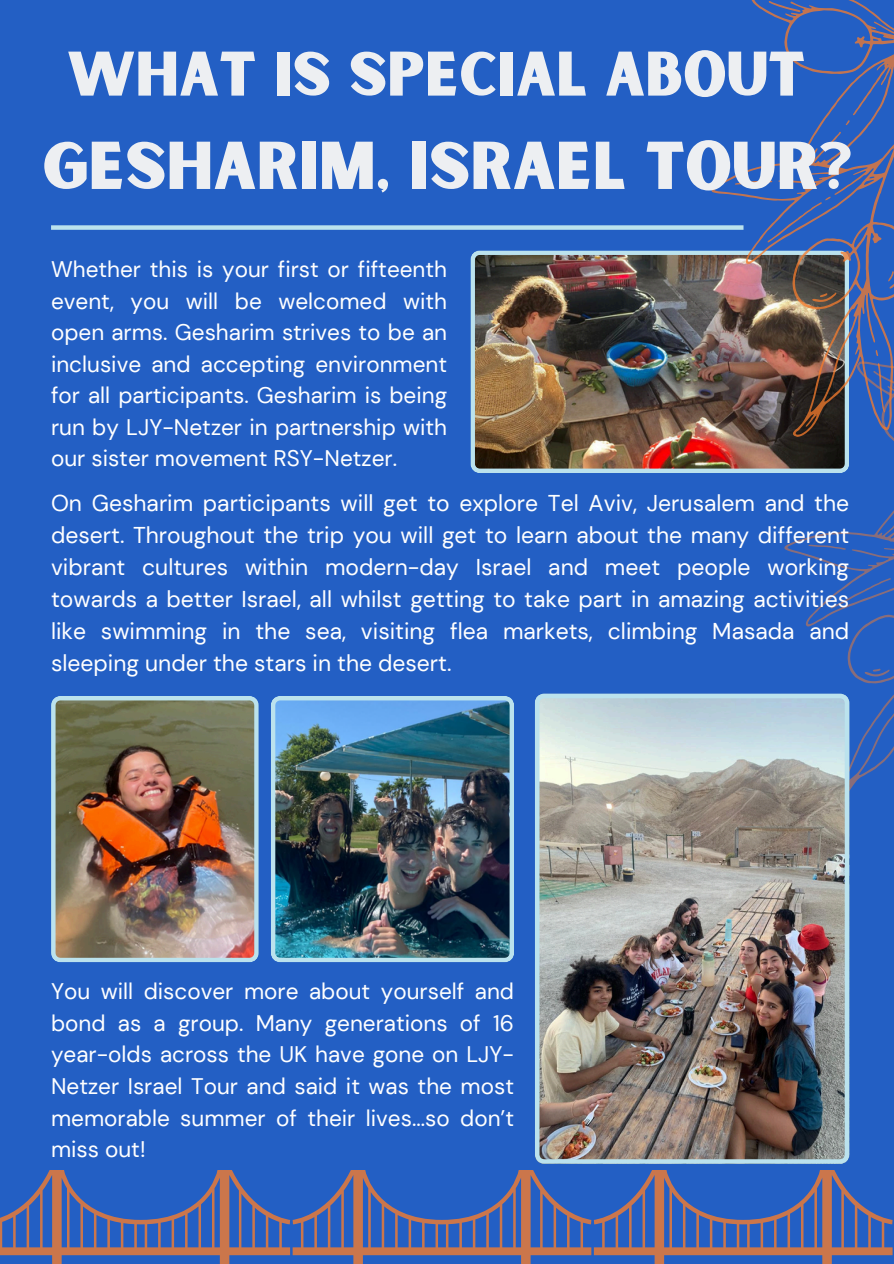
<style>
.page{position:relative;width:894px;height:1264px;background:#fff}
.page>*{position:absolute;margin:0;border:0;box-sizing:border-box;transform-origin:0 0}
.t1{font:64.5px "Sunborn Sans One";color:#edeff2}
.t2{font:60px "Sunborn Sans One";color:#edeff2}
.t3{font:22.8px/32px "DM Sans";color:#fff;text-align:justify}
.t4{font:22.5px/31.5px "DM Sans";color:#fff;text-align:justify}
</style>
<div class="page">
<div style="left:0;top:0;width:893px;height:1263px;background:#235fc4"></div>
<img style="left:271px;top:696px;width:243px;height:266px">
<div style="left:51px;top:225px;width:692px;height:5px;background:#bbe2ed"></div>
<img style="left:470px;top:250px;width:134px;height:223px">
<svg style="left:784px;top:511px;width:109px;height:355px"></svg>
<svg style="left:864px;top:659px;width:25px;height:24px"></svg>
<svg style="left:808px;top:531px;width:82px;height:96px"></svg>
<img style="left:51px;top:696px;width:207px;height:266px">
<img style="left:604px;top:0;width:289px;height:473px">
<svg style="left:889px;top:179px;width:4px;height:61px"></svg>
<svg style="left:845px;top:120px;width:4px;height:6px"></svg>
<svg style="left:811px;top:285px;width:25px;height:23px"></svg>
<svg style="left:734px;top:168px;width:96px;height:88px"></svg>
<svg style="left:861px;top:363px;width:32px;height:49px"></svg>
<svg style="left:873px;top:350px;width:6px;height:6px"></svg>
<svg style="left:887px;top:263px;width:6px;height:27px"></svg>
<svg style="left:768px;top:0;width:32px;height:15px"></svg>
<svg style="left:0;top:1170px;width:892px;height:93px"></svg>
<img style="left:535px;top:693px;width:313px;height:470px">
<p class="t2" style="left:67px;top:36px;width:739px">WHAT IS SPECIAL ABOUT</p>
<p class="t1" style="left:42px;top:124px;width:810px">GESHARIM, ISRAEL TOUR?</p>
<p class="t4" style="left:51px;top:254px;width:397px">Whether this is your first or fifteenth event, you will be welcomed with open arms. Gesharim strives to be an inclusive and accepting environment for all participants. Gesharim is being run by LJY-Netzer in partnership with our sister movement RSY-Netzer.</p>
<p class="t3" style="left:51px;top:487px;width:799px">On Gesharim participants will get to explore Tel Aviv, Jerusalem and the desert. Throughout the trip you will get to learn about the many different vibrant cultures within modern-day Israel and meet people working towards a better Israel, all whilst getting to take part in amazing activities like swimming in the sea, visiting flea markets, climbing Masada and sleeping under the stars in the desert.</p>
<h1 class="t4" style="left:51px;top:976px;width:464px">You will discover more about yourself and bond as a group. Many generations of 16 year-olds across the UK have gone on LJY-Netzer Israel Tour and said it was the most memorable summer of their lives...so don’t miss out!</h1>
</div>
